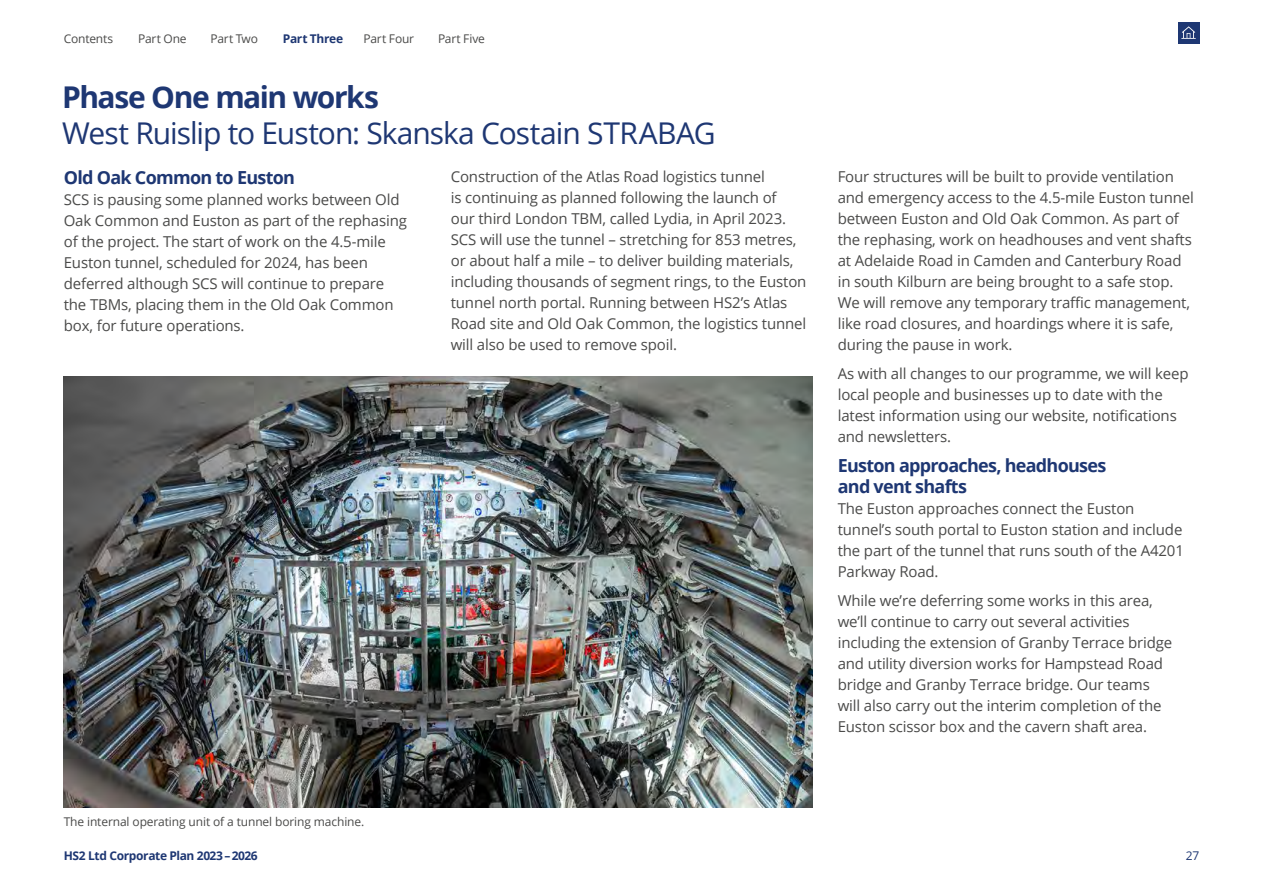
<style>
.page{position:relative;width:1263px;height:893px;background:#fff}
.page>*{position:absolute;margin:0;border:0;box-sizing:border-box;transform-origin:0 0}
.t1{font:30px "Open Sans";letter-spacing:-.035em;color:#1e3773}
.t2{font:700 30px "Open Sans";letter-spacing:-.05em;color:#1e3773}
.t3{font:700 18px/21px "Open Sans";letter-spacing:-.04em;color:#1e3773}
.t4{font:15px/21px "Open Sans";letter-spacing:-.01em;color:#4a4a49}
.t5{font:12px "Open Sans";letter-spacing:-.01em;color:#4a4a49}
.t6{font:700 12px "Open Sans";letter-spacing:-.03em;color:#1e3773}
.t7{font:12px "Open Sans";color:#1e3773}
</style>
<div class="page">
<div style="left:1178px;top:22px;width:21px;height:21px;background:#1e3773"></div>
<svg style="left:1181px;top:26px;width:15px;height:13px"></svg>
<img style="left:64px;top:376px;width:748px;height:432px">
<p class="t5" style="left:64px;top:31px;width:51px">Contents</p>
<p class="t5" style="left:138px;top:31px;width:50px">Part One</p>
<p class="t5" style="left:210px;top:31px;width:49px">Part Two</p>
<p class="t6" style="left:283px;top:30px;width:62px">Part Three</p>
<p class="t5" style="left:364px;top:31px;width:52px">Part Four</p>
<p class="t5" style="left:438px;top:31px;width:49px">Part Five</p>
<h1 class="t2" style="left:62px;top:76px;width:318px">Phase One main works</h1>
<h1 class="t1" style="left:62px;top:113px;width:655px">West Ruislip to Euston: Skanska Costain STRABAG</h1>
<h5 class="t3" style="left:64px;top:166px;width:233px">Old Oak Common to Euston</h5>
<p class="t4" style="left:64px;top:189px;width:345px">SCS is pausing some planned works between Old Oak Common and Euston as part of the rephasing of the project. The start of work on the 4.5-mile Euston tunnel, scheduled for 2024, has been deferred although SCS will continue to prepare the TBMs, placing them in the Old Oak Common box, for future operations.</p>
<p class="t4" style="left:451px;top:165px;width:357px">Construction of the Atlas Road logistics tunnel<br>is continuing as planned following the launch of<br>our third London TBM, called Lydia, in April 2023.<br>SCS will use the tunnel – stretching for 853 metres, or about half a mile – to deliver building materials, including thousands of segment rings, to the Euston tunnel north portal. Running between HS2’s Atlas Road site and Old Oak Common, the logistics tunnel will also be used to remove spoil.</p>
<p class="t4" style="left:838px;top:165px;width:358px">Four structures will be built to provide ventilation and emergency access to the 4.5-mile Euston tunnel between Euston and Old Oak Common. As part of the rephasing, work on headhouses and vent shafts at Adelaide Road in Camden and Canterbury Road in south Kilburn are being brought to a safe stop.<br>We will remove any temporary traffic management, like road closures, and hoardings where it is safe, during the pause in work.</p>
<p class="t4" style="left:838px;top:363px;width:352px">As with all changes to our programme, we will keep local people and businesses up to date with the latest information using our website, notifications and newsletters.</p>
<h5 class="t3" style="left:838px;top:454px;width:270px">Euston approaches, headhouses and vent shafts</h5>
<p class="t4" style="left:838px;top:497px;width:348px">The Euston approaches connect the Euston tunnel’s south portal to Euston station and include the part of the tunnel that runs south of the A4201<br>Parkway Road.</p>
<p class="t4" style="left:838px;top:590px;width:336px">While we’re deferring some works in this area, we’ll continue to carry out several activities including the extension of Granby Terrace bridge and utility diversion works for Hampstead Road bridge and Granby Terrace bridge. Our teams will also carry out the interim completion of the Euston scissor box and the cavern shaft area.</p>
<p class="t5" style="left:64px;top:813px;width:302px">The internal operating unit of a tunnel boring machine.</p>
<p class="t6" style="left:64px;top:847px;width:196px">HS2 Ltd Corporate Plan 2023 – 2026</p>
<p class="t7" style="left:1186px;top:847px;width:15px">27</p>
</div>
